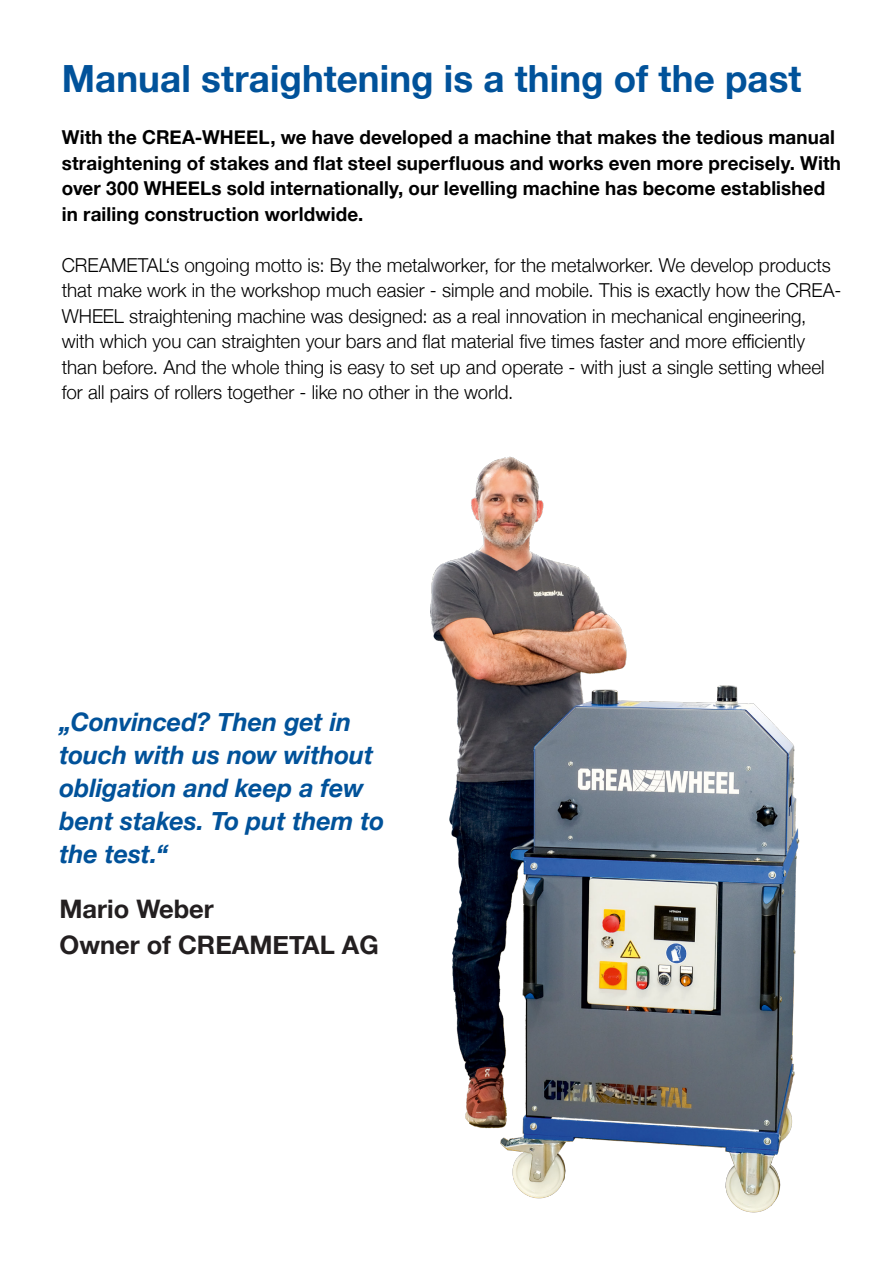
<style>
.page{position:relative;width:893px;height:1263px;background:#fff}
.page>*{position:absolute;margin:0;border:0;box-sizing:border-box;transform-origin:0 0}
.t1{font:700 37.5px "Helvetica Neue";color:#01529a}
.t2{font:italic 700 25.5px/33px "Helvetica Neue";letter-spacing:-.005em;color:#01529a}
.t3{font:700 25.5px/36px "Helvetica Neue";color:#231f20}
.t4{font:300 19.2px/25.5px "Helvetica Neue";color:#000}
.t5{font:700 19.2px/25.5px "Helvetica Neue";letter-spacing:.005em;color:#000}
</style>
<div class="page">
<img style="left:430px;top:456px;width:370px;height:757px">
<p class="t1" style="left:62px;top:49px;width:741px">Manual straightening is a thing of the past</p>
<p class="t5" style="left:62px;top:125px;width:781px">With the CREA-WHEEL, we have developed a machine that makes the tedious manual straightening of stakes and flat steel superfluous and works even more precisely. With over 300 WHEELs sold internationally, our levelling machine has become established in railing construction worldwide.</p>
<p class="t4" style="left:62px;top:251px;width:781px">CREAMETAL‘s ongoing motto is: By the metalworker, for the metalworker. We develop products that make work in the workshop much easier - simple and mobile. This is exactly how the CREA-WHEEL straightening machine was designed: as a real innovation in mechanical engineering, with which you can straighten your bars and flat material five times faster and more efficiently than before. And the whole thing is easy to set up and operate - with just a single setting wheel for all pairs of rollers together - like no other in the world.</p>
<p class="t2" style="left:60px;top:706px;width:326px">„Convinced? Then get in touch with us now without obligation and keep a few bent stakes. To put them to the test.“</p>
<p class="t3" style="left:60px;top:892px;width:321px">Mario Weber<br>Owner of CREAMETAL AG</p>
</div>
